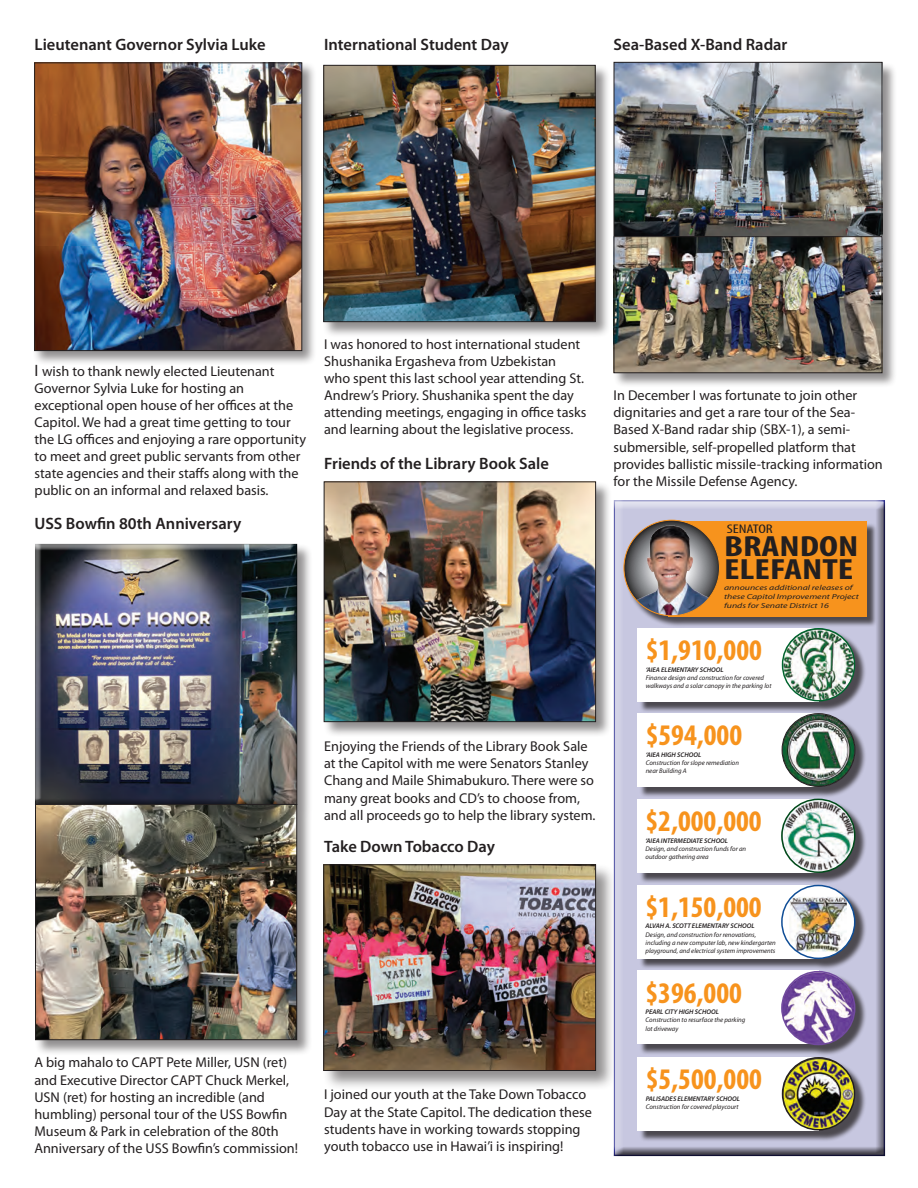
<style>
.page{position:relative;width:918px;height:1188px;background:#fff}
.page>*{position:absolute;margin:0;border:0;box-sizing:border-box;transform-origin:0 0}
.t1{font:700 condensed 30px "Myriad Pro";color:#f7931d}
.t2{font:700 condensed 29.25px/23.1px "Myriad Pro";color:#231f20;scale:1.34 1}
.t3{font:600 16.5px "Myriad Pro";color:#231f20}
.t4{font:14.25px/17.1px "Myriad Pro";color:#231f20}
.t5{font:condensed 12.6px "Myriad Pro";color:#231f20;scale:1.34 1}
.t6{font:italic 7.35px/8.9px "Myriad Pro";color:#231f20;scale:1.34 1}
.t7{font:italic 6.75px/8.1px "Myriad Pro";color:#231f20}
.t8{font:italic 600 6.75px "Myriad Pro";color:#231f20}
.s1{font-size:16.5px}
</style>
<div class="page">
<div style="left:34px;top:543px;width:279px;height:513px;background:#231f20;opacity:.5"></div>
<img style="left:37px;top:806px;width:258px;height:232px">
<div style="left:34px;top:543px;width:264px;height:262px;background:#231f20;opacity:.75"></div>
<div style="left:35px;top:804px;width:262px;height:236px;border:1px solid #231f20"></div>
<div style="left:32px;top:61px;width:285px;height:305px;background:#231f20;opacity:.5"></div>
<img style="left:36px;top:64px;width:264px;height:285px">
<div style="left:34px;top:62px;width:268px;height:289px;border:1px solid #231f20"></div>
<div style="left:323px;top:481px;width:289px;height:257px;background:#231f20;opacity:.5"></div>
<img style="left:326px;top:483px;width:268px;height:237px">
<div style="left:324px;top:481px;width:272px;height:241px;border:1px solid #231f20"></div>
<div style="left:322px;top:863px;width:294px;height:228px;background:#231f20;opacity:.5"></div>
<img style="left:325px;top:866px;width:269px;height:203px">
<div style="left:323px;top:864px;width:273px;height:207px;border:1px solid #231f20"></div>
<div style="left:614px;top:62px;width:284px;height:326px;background:#231f20;opacity:.5"></div>
<img style="left:616px;top:64px;width:264px;height:172px">
<div style="left:614px;top:62px;width:268px;height:177px;border:1px solid #231f20"></div>
<img style="left:616px;top:238px;width:264px;height:133px">
<div style="left:614px;top:236px;width:268px;height:137px;border:1px solid #231f20"></div>
<div style="left:613px;top:500px;width:274px;height:658px;background:#231f20;opacity:.75"></div>
<div style="left:639px;top:801px;width:227px;height:83px;background:#231f20;opacity:.75"></div>
<div style="left:637px;top:799px;width:182px;height:73px;background:#fff"></div>
<img style="left:782px;top:799px;width:73px;height:73px;border-radius:36px">
<div style="left:781px;top:799px;width:74px;height:74px;border:2px solid #004a1a;border-radius:50%"></div>
<div style="left:639px;top:1059px;width:227px;height:82px;background:#231f20;opacity:.75"></div>
<div style="left:637px;top:1057px;width:182px;height:73px;background:#fff"></div>
<img style="left:783px;top:1058px;width:72px;height:72px;border-radius:36px">
<div style="left:782px;top:1057px;width:73px;height:74px;border:1px solid #231f20;border-radius:50%"></div>
<div style="left:639px;top:973px;width:227px;height:83px;background:#231f20;opacity:.75"></div>
<div style="left:637px;top:971px;width:182px;height:73px;background:#fff"></div>
<img style="left:782px;top:972px;width:73px;height:73px;border-radius:36px">
<div style="left:781px;top:971px;width:74px;height:74px;border:2px solid #714a9e;border-radius:50%"></div>
<div style="left:639px;top:887px;width:227px;height:83px;background:#231f20;opacity:.75"></div>
<div style="left:637px;top:885px;width:182px;height:73px;background:#fff"></div>
<svg style="left:782px;top:885px;width:73px;height:73px"></svg>
<img style="left:789px;top:897px;width:58px;height:55px">
<div style="left:781px;top:885px;width:74px;height:74px;border:2px solid #0f4d96;border-radius:50%"></div>
<div style="left:639px;top:715px;width:227px;height:83px;background:#231f20;opacity:.75"></div>
<div style="left:637px;top:713px;width:182px;height:74px;background:#fff"></div>
<img style="left:782px;top:714px;width:73px;height:72px;border-radius:36px">
<div style="left:782px;top:713px;width:73px;height:74px;border:1px solid #231f20;border-radius:50%"></div>
<div style="left:626px;top:522px;width:251px;height:105px;background:#231f20;opacity:.75"></div>
<div style="left:668px;top:521px;width:198px;height:95px;background:#f7931d"></div>
<img style="left:624px;top:520px;width:96px;height:96px;border-radius:48px">
<div style="left:639px;top:630px;width:227px;height:82px;background:#231f20;opacity:.75"></div>
<div style="left:637px;top:628px;width:182px;height:73px;background:#fff"></div>
<img style="left:783px;top:629px;width:72px;height:72px;border-radius:36px">
<div style="left:782px;top:628px;width:73px;height:73px;border:1px solid #00652e;border-radius:50%"></div>
<div style="left:323px;top:64px;width:289px;height:274px;background:#231f20;opacity:.5"></div>
<img style="left:325px;top:67px;width:269px;height:253px">
<div style="left:323px;top:65px;width:273px;height:257px;border:1px solid #231f20"></div>
<p class="t3" style="left:35px;top:34px;width:233px">Lieutenant Governor Sylvia Luke</p>
<p class="t3" style="left:324px;top:34px;width:186px">International Student Day</p>
<p class="t3" style="left:614px;top:34px;width:175px">Sea-Based X-Band Radar</p>
<p class="t4" style="left:35px;top:362px;width:273px"><span class="s1">I</span> wish to thank newly elected Lieutenant Governor Sylvia Luke for hosting an exceptional open house of her offices at the Capitol. We had a great time getting to tour the LG offices and enjoying a rare opportunity to meet and greet public servants from other state agencies and their staffs along with the public on an informal and relaxed basis.</p>
<p class="t3" style="left:34px;top:513px;width:208px">USS Bowfin 80th Anniversary</p>
<p class="t4" style="left:324px;top:336px;width:264px">I was honored to host international student Shushanika Ergasheva from Uzbekistan<br>who spent this last school year attending St.<br>Andrew’s Priory. Shushanika spent the day attending meetings, engaging in office tasks and learning about the legislative process.</p>
<p class="t3" style="left:324px;top:453px;width:226px">Friends of the Library Book Sale</p>
<p class="t4" style="left:324px;top:738px;width:273px">Enjoying the Friends of the Library Book Sale at the Capitol with me were Senators Stanley Chang and Maile Shimabukuro. There were so many great books and CD’s to choose from, and all proceeds go to help the library system.</p>
<p class="t3" style="left:324px;top:836px;width:172px">Take Down Tobacco Day</p>
<p class="t4" style="left:34px;top:1054px;width:265px">A big mahalo to CAPT Pete Miller, USN (ret) and Executive Director CAPT Chuck Merkel, USN (ret) for hosting an incredible (and humbling) personal tour of the USS Bowfin Museum &amp; Park in celebration of the 80th Anniversary of the USS Bowfin’s commission!</p>
<p class="t4" style="left:324px;top:1086px;width:269px">I joined our youth at the Take Down Tobacco Day at the State Capitol. The dedication these students have in working towards stopping youth tobacco use in Hawai’i is inspiring!</p>
<p class="t4" style="left:614px;top:387px;width:271px">In December I was fortunate to join other dignitaries and get a rare tour of the Sea-Based X-Band radar ship (SBX-1), a semi&shy;submersible, self-propelled platform that provides ballistic missile-tracking information for the Missile Defense Agency.</p>
<p class="t5" style="left:727px;top:521px;width:36px">SENATOR</p>
<h2 class="t2" style="left:724px;top:534px;width:102px">BRANDON<br>ELEFANTE</h2>
<p class="t6" style="left:724px;top:583px;width:102px">announces additional releases of these Capitol Improvement Project funds for Senate District 16</p>
<h1 class="t1" style="left:646px;top:631px;width:118px">$1,910,000</h1>
<p class="t8" style="left:646px;top:665px;width:79px">‘AIEA ELEMENTARY SCHOOL</p>
<p class="t7" style="left:646px;top:673px;width:127px">Finance design and construction for covered walkways and a solar canopy in the parking lot</p>
<h1 class="t1" style="left:646px;top:716px;width:98px">$594,000</h1>
<p class="t8" style="left:646px;top:750px;width:57px">‘AIEA HIGH SCHOOL</p>
<p class="t7" style="left:646px;top:758px;width:95px">Construction for slope remediation near Building A</p>
<h1 class="t1" style="left:646px;top:802px;width:118px">$2,000,000</h1>
<p class="t8" style="left:646px;top:836px;width:84px">‘AIEA INTERMEDIATE SCHOOL</p>
<p class="t7" style="left:646px;top:844px;width:102px">Design, and construction funds for an outdoor gathering area</p>
<h1 class="t1" style="left:646px;top:888px;width:118px">$1,150,000</h1>
<p class="t8" style="left:646px;top:922px;width:110px">ALVAH A. SCOTT ELEMENTARY SCHOOL</p>
<p class="t7" style="left:646px;top:930px;width:132px">Design, and construction for renovations, including a new computer lab, new kindergarten playground, and electrical system improvements</p>
<h1 class="t1" style="left:646px;top:974px;width:98px">$396,000</h1>
<p class="t8" style="left:646px;top:1008px;width:75px">PEARL CITY HIGH SCHOOL</p>
<p class="t7" style="left:646px;top:1016px;width:101px">Construction to resurface the parking lot driveway</p>
<h1 class="t1" style="left:646px;top:1060px;width:118px">$5,500,000</h1>
<p class="t8" style="left:646px;top:1094px;width:96px">PALISADES ELEMENTARY SCHOOL</p>
<p class="t7" style="left:646px;top:1102px;width:94px">Construction for covered playcourt</p>
</div>
